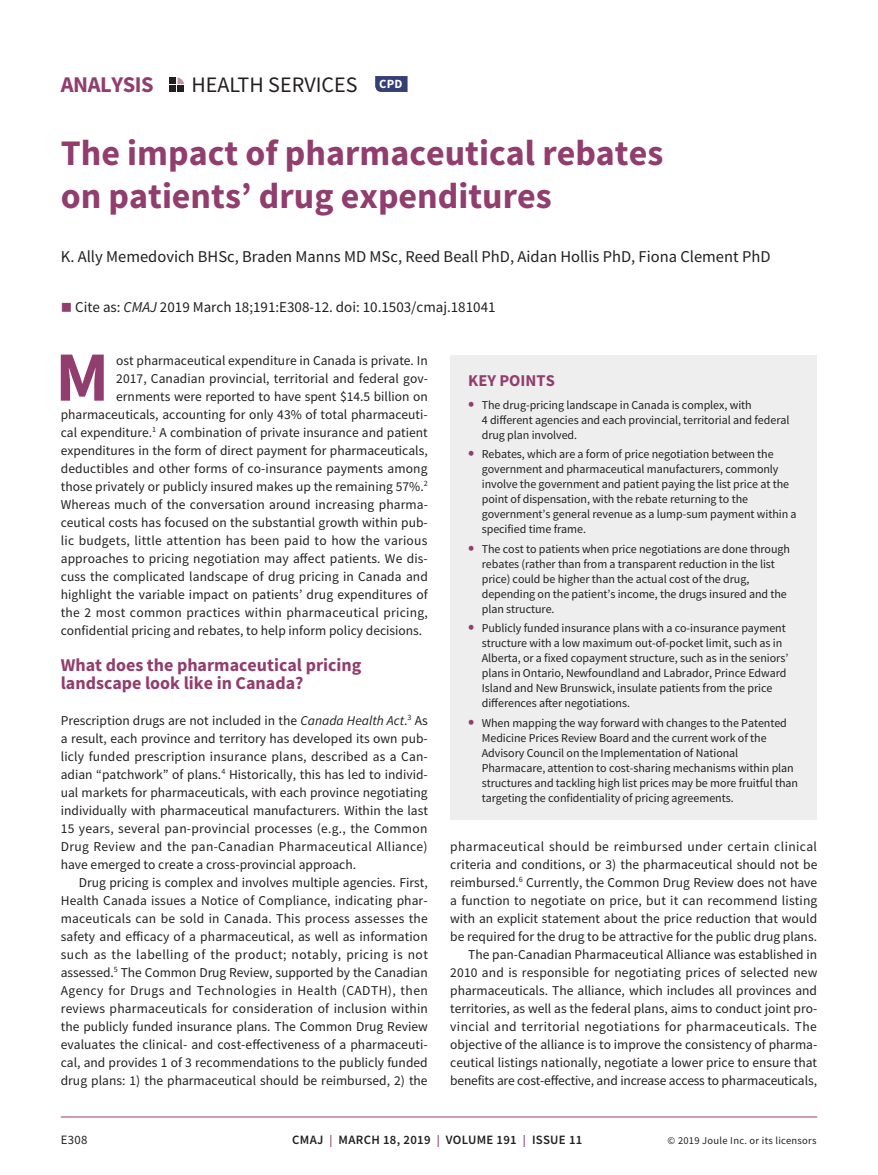
<style>
.page{position:relative;width:878px;height:1175px;background:#fff}
.page>*{position:absolute;margin:0;border:0;box-sizing:border-box;transform-origin:0 0}
.t1{font:700 70.65px "Source Sans Pro";color:#913e6e}
.t2{font:700 36px/43.2px "Source Sans Pro";color:#913e6e}
.t3{font:700 22.5px "Source Sans Pro";letter-spacing:-.02em;color:#913e6e}
.t4{font:22.05px "Source Sans Pro";color:#231f20}
.t5{font:700 18px/18px "Source Sans Pro";color:#913e6e}
.t6{font:16.5px "Source Sans Pro";color:#231f20}
.t7{font:700 16.5px "Source Sans Pro";color:#913e6e}
.t8{font:15px "Source Sans Pro";color:#231f20}
.t9{font:13.5px/18px "Source Sans Pro";color:#231f20;text-align:justify}
.t10{font:13.5px "Source Sans Pro";letter-spacing:.02em;color:#231f20}
.t11{font:600 12.75px "Source Sans Pro";letter-spacing:.025em;color:#231f20}
.t12{font:12.75px "Source Sans Pro";color:#231f20}
.t13{font:12px/15px "Source Sans Pro";letter-spacing:-.005em;color:#231f20}
.t14{font:10.5px "Source Sans Pro";letter-spacing:.025em;color:#231f20}
.s1{color:#913e6e}
.s2{font-style:italic}
.s3{font-weight:700;font-size:18px;color:#913e6e}
.s4{font-size:12px;color:#913e6e}
</style>
<div class="page">
<hr style="left:61px;top:1116px;width:756px;height:1px;background:#913e6e">
<svg style="left:375px;top:76px;width:32px;height:16px"></svg>
<div style="left:169px;top:78px;width:7px;height:6px;background:#231f20"></div>
<div style="left:169px;top:86px;width:7px;height:6px;background:#231f20"></div>
<svg style="left:177px;top:78px;width:7px;height:6px"></svg>
<div style="left:177px;top:86px;width:7px;height:6px;background:#231f20"></div>
<div style="left:450px;top:356px;width:367px;height:463px;background:#eeeeef"></div>
<h3 class="t3" style="left:61px;top:69px;width:94px">ANALYSIS</h3>
<h3 class="t4" style="left:191px;top:71px;width:212px">HEALTH SERVICES <sup>CPD</sup></h3>
<h2 class="t2" style="left:61px;top:131px;width:604px">The impact of pharmaceutical rebates on patients’ drug expenditures</h2>
<p class="t6" style="left:61px;top:246px;width:711px">K. Ally Memedovich BHSc, Braden Manns MD MSc, Reed Beall PhD, Aidan Hollis PhD, Fiona Clement PhD</p>
<p class="t8" style="left:61px;top:297px;width:436px"><span class="s1">■</span> Cite as: <span class="s2">CMAJ</span> 2019 March 18;191:E308-12. doi: 10.1503/cmaj.181041</p>
<h1 class="t1" style="left:55px;top:329px;width:55px">M</h1>
<p class="t9" style="left:116px;top:351px;width:313px">ost pharmaceutical expenditure in Canada is private. In</p>
<p class="t9" style="left:116px;top:369px;width:313px">2017, Canadian provincial, territorial and federal gov-</p>
<p class="t9" style="left:116px;top:387px;width:313px">ernments were reported to have spent $14.5 billion on</p>
<p class="t9" style="left:61px;top:405px;width:368px">pharmaceuticals, accounting for only 43% of total pharmaceuti-</p>
<p class="t9" style="left:61px;top:423px;width:368px">cal expenditure.<sup>1</sup> A combination of private insurance and patient</p>
<p class="t9" style="left:61px;top:441px;width:368px">expenditures in the form of direct payment for pharmaceuticals,</p>
<p class="t9" style="left:61px;top:459px;width:368px">deductibles and other forms of co-insurance payments among</p>
<p class="t9" style="left:61px;top:477px;width:368px">those privately or publicly insured makes up the remaining 57%.<sup>2</sup></p>
<p class="t9" style="left:61px;top:495px;width:369px">Whereas much of the conversation around increasing pharma-</p>
<p class="t9" style="left:61px;top:513px;width:368px">ceutical costs has focused on the substantial growth within pub-</p>
<p class="t10" style="left:61px;top:531px;width:368px">lic budgets, little attention has been paid to how the various</p>
<p class="t9" style="left:61px;top:549px;width:368px">approaches to pricing negotiation may affect patients. We dis-</p>
<p class="t9" style="left:61px;top:567px;width:368px">cuss the complicated landscape of drug pricing in Canada and</p>
<p class="t9" style="left:61px;top:585px;width:368px">highlight the variable impact on patients’ drug expenditures of</p>
<p class="t10" style="left:61px;top:603px;width:368px">the 2 most common practices within pharmaceutical pricing,</p>
<p class="t9" style="left:61px;top:621px;width:363px">confidential pricing and rebates, to help inform policy decisions.</p>
<h3 class="t5" style="left:61px;top:655px;width:302px">What does the pharmaceutical pricing landscape look like in Canada?</h3>
<p class="t9" style="left:61px;top:711px;width:369px">Prescription drugs are not included in the <span class="s2">Canada Health Act</span>.<sup>3</sup> As a result, each province and territory has developed its own pub&shy;licly funded prescription insurance plans, described as a Can&shy;adian “patchwork” of plans.<sup>4</sup> Historically, this has led to individ&shy;ual markets for pharmaceuticals, with each province negotiating individually with pharmaceutical manufacturers. Within the last 15 years, several pan-provincial processes (e.g., the Common Drug Review and the pan-Canadian Pharmaceutical Alliance) have emerged to create a cross-provincial approach.</p>
<p class="t9" style="left:61px;top:873px;width:369px;text-indent:18px">Drug pricing is complex and involves multiple agencies. First, Health Canada issues a Notice of Compliance, indicating phar&shy;maceuticals can be sold in Canada. This process assesses the safety and efficacy of a pharmaceutical, as well as information such as the labelling of the product; notably, pricing is not assessed.<sup>5</sup> The Common Drug Review, supported by the Canadian Agency for Drugs and Technologies in Health (CADTH), then reviews pharmaceuticals for consideration of inclusion within the publicly funded insurance plans. The Common Drug Review evaluates the clinical- and cost-effectiveness of a pharmaceuti&shy;cal, and provides 1 of 3 recommendations to the publicly funded drug plans: 1) the pharmaceutical should be reimbursed, 2) the</p>
<p class="t7" style="left:468px;top:369px;width:88px">KEY POINTS</p>
<p class="t13" style="left:482px;top:397px;width:309px;text-indent:-14px"><span class="s3">•</span> The drug-pricing landscape in Canada is complex, with<br>4 different agencies and each provincial, territorial and federal drug plan involved.</p>
<p class="t13" style="left:482px;top:446px;width:316px;text-indent:-14px"><span class="s3">•</span> Rebates, which are a form of price negotiation between the government and pharmaceutical manufacturers, commonly involve the government and patient paying the list price at the point of dispensation, with the rebate returning to the government’s general revenue as a lump-sum payment within a specified time frame.</p>
<p class="t13" style="left:482px;top:541px;width:310px;text-indent:-14px"><span class="s3">•</span> The cost to patients when price negotiations are done through rebates (rather than from a transparent reduction in the list price) could be higher than the actual cost of the drug, depending on the patient’s income, the drugs insured and the plan structure.</p>
<p class="t13" style="left:482px;top:620px;width:308px;text-indent:-14px"><span class="s3">•</span> Publicly funded insurance plans with a co-insurance payment structure with a low maximum out-of-pocket limit, such as in Alberta, or a fixed copayment structure, such as in the seniors’ plans in Ontario, Newfoundland and Labrador, Prince Edward Island and New Brunswick, insulate patients from the price differences after negotiations.</p>
<p class="t13" style="left:482px;top:715px;width:318px;text-indent:-14px"><span class="s3">•</span> When mapping the way forward with changes to the Patented Medicine Prices Review Board and the current work of the Advisory Council on the Implementation of National Pharmacare, attention to cost-sharing mechanisms within plan structures and tackling high list prices may be more fruitful than targeting the confidentiality of pricing agreements.</p>
<p class="t9" style="left:450px;top:837px;width:368px;text-align:right">pharmaceutical should be reimbursed under certain clinical criteria and conditions, or 3) the pharmaceutical should not be reimbursed.<sup>6</sup> Currently, the Common Drug Review does not have a function to negotiate on price, but it can recommend listing with an explicit statement about the price reduction that would be required for the drug to be attractive for the public drug plans.<br>The pan-Canadian Pharmaceutical Alliance was established in 2010 and is responsible for negotiating prices of selected new pharmaceuticals. The alliance, which includes all provinces and territories, as well as the federal plans, aims to conduct joint pro&shy;vincial and territorial negotiations for pharmaceuticals. The objective of the alliance is to improve the consistency of pharma&shy;ceutical listings nationally, negotiate a lower price to ensure that benefits are cost-effective, and increase access to pharmaceuticals,</p>
<p class="t12" style="left:61px;top:1132px;width:28px">E308</p>
<p class="t11" style="left:292px;top:1131px;width:292px">CMAJ <span class="s4">|</span> MARCH 18, 2019 <span class="s4">|</span> VOLUME 191 <span class="s4">|</span> ISSUE 11</p>
<p class="t14" style="left:667px;top:1134px;width:150px">© 2019 Joule Inc. or its licensors</p>
</div>
